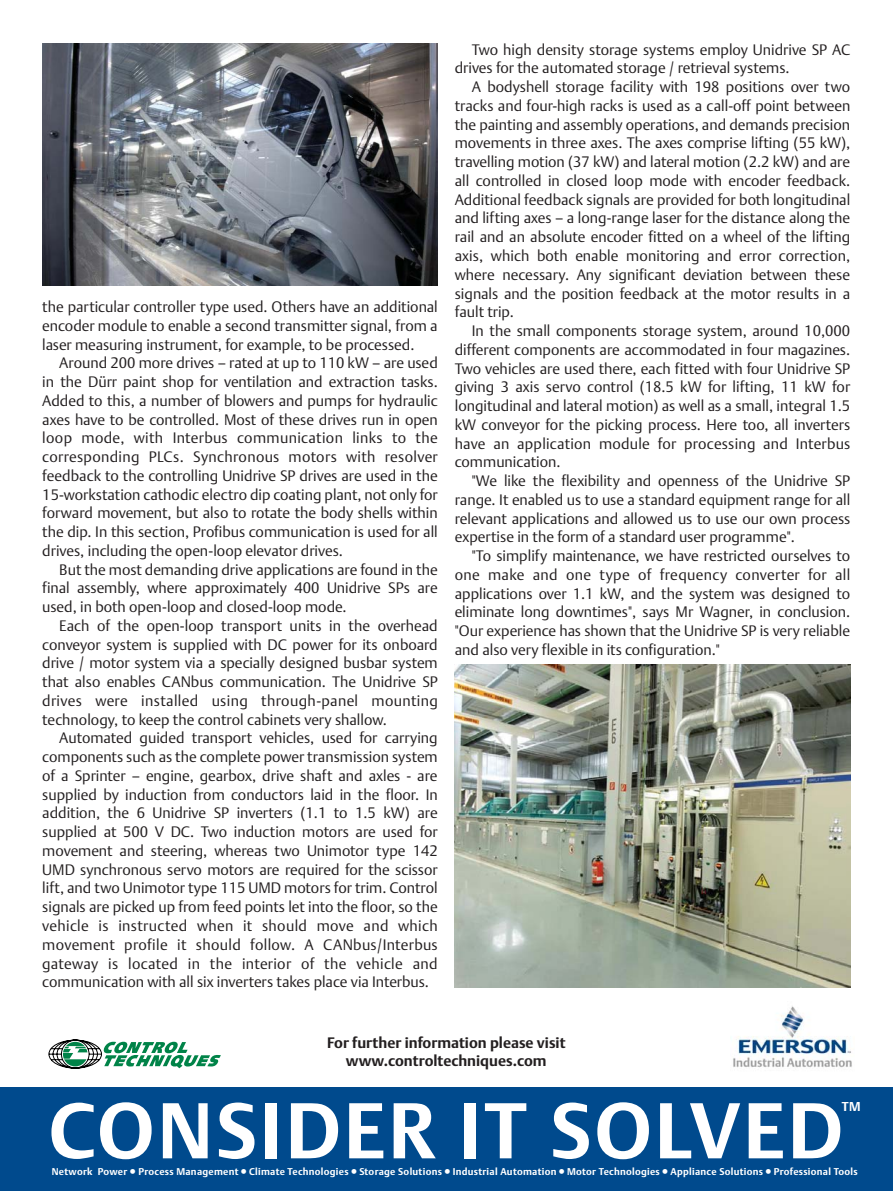
<style>
.page{position:relative;width:893px;height:1191px;background:#fff}
.page>*{position:absolute;margin:0;border:0;box-sizing:border-box;transform-origin:0 0}
.t1{font:700 78px "DTL Argo T";letter-spacing:.045em;color:#fff}
.t2{font:15px/18.8px "DTL Argo T Light";color:#231f20;text-align:justify}
.t3{font:700 15px/18px "DTL Argo T";color:#231f20;text-align:center}
.t4{font:700 12.75px "DTL Argo T";color:#fff}
.t5{font:700 9.75px "DTL Argo T";letter-spacing:.03em;color:#fff}
</style>
<div class="page">
<svg style="left:48px;top:1039px;width:173px;height:30px"></svg>
<img style="left:733px;top:1006px;width:119px;height:62px">
<div style="left:0;top:1087px;width:893px;height:103px;background:#004a8d"></div>
<img style="left:42px;top:43px;width:396px;height:242px">
<img style="left:455px;top:664px;width:395px;height:323px">
<p class="t2" style="left:42px;top:299px;width:397px">the particular controller type used. Others have an additional encoder module to enable a second transmitter signal, from a laser measuring instrument, for example, to be processed.</p>
<p class="t2" style="left:42px;top:355px;width:397px;text-indent:17px">Around 200 more drives – rated at up to 110 kW – are used in the Dürr paint shop for ventilation and extraction tasks.<br>Added to this, a number of blowers and pumps for hydraulic axes have to be controlled. Most of these drives run in open loop mode, with Interbus communication links to the corresponding PLCs. Synchronous motors with resolver feedback to the controlling Unidrive SP drives are used in the 15-workstation cathodic electro dip coating plant, not only for forward movement, but also to rotate the body shells within the dip. In this section, Profibus communication is used for all drives, including the open-loop elevator drives.</p>
<p class="t2" style="left:42px;top:561px;width:397px;text-indent:17px">But the most demanding drive applications are found in the final assembly, where approximately 400 Unidrive SPs are used, in both open-loop and closed-loop mode.</p>
<p class="t2" style="left:42px;top:618px;width:397px;text-indent:17px">Each of the open-loop transport units in the overhead conveyor system is supplied with DC power for its onboard drive / motor system via a specially designed busbar system that also enables CANbus communication. The Unidrive SP drives were installed using through-panel mounting technology, to keep the control cabinets very shallow.</p>
<p class="t2" style="left:42px;top:730px;width:397px;text-indent:17px">Automated guided transport vehicles, used for carrying components such as the complete power transmission system of a Sprinter – engine, gearbox, drive shaft and axles - are supplied by induction from conductors laid in the floor. In addition, the 6 Unidrive SP inverters (1.1 to 1.5 kW) are supplied at 500 V DC. Two induction motors are used for movement and steering, whereas two Unimotor type 142<br>UMD synchronous servo motors are required for the scissor lift, and two Unimotor type 115 UMD motors for trim. Control signals are picked up from feed points let into the floor, so the vehicle is instructed when it should move and which movement profile it should follow. A CANbus/Interbus gateway is located in the interior of the vehicle and communication with all six inverters takes place via Interbus.</p>
<p class="t2" style="left:455px;top:42px;width:397px;text-indent:17px">Two high density storage systems employ Unidrive SP AC drives for the automated storage / retrieval systems.</p>
<p class="t2" style="left:455px;top:79px;width:397px;text-indent:17px">A bodyshell storage facility with 198 positions over two tracks and four-high racks is used as a call-off point between the painting and assembly operations, and demands precision movements in three axes. The axes comprise lifting (55 kW), travelling motion (37 kW) and lateral motion (2.2 kW) and are all controlled in closed loop mode with encoder feedback.<br>Additional feedback signals are provided for both longitudinal and lifting axes – a long-range laser for the distance along the rail and an absolute encoder fitted on a wheel of the lifting axis, which both enable monitoring and error correction, where necessary. Any significant deviation between these signals and the position feedback at the motor results in a fault trip.</p>
<p class="t2" style="left:455px;top:323px;width:397px;text-indent:17px">In the small components storage system, around 10,000 different components are accommodated in four magazines.<br>Two vehicles are used there, each fitted with four Unidrive SP giving 3 axis servo control (18.5 kW for lifting, 11 kW for longitudinal and lateral motion) as well as a small, integral 1.5 kW conveyor for the picking process. Here too, all inverters have an application module for processing and Interbus communication.</p>
<p class="t2" style="left:455px;top:473px;width:397px;text-indent:17px">"We like the flexibility and openness of the Unidrive SP range. It enabled us to use a standard equipment range for all relevant applications and allowed us to use our own process expertise in the form of a standard user programme".</p>
<p class="t2" style="left:455px;top:548px;width:397px;text-indent:17px">"To simplify maintenance, we have restricted ourselves to one make and one type of frequency converter for all applications over 1.1 kW, and the system was designed to eliminate long downtimes", says Mr Wagner, in conclusion. "Our experience has shown that the Unidrive SP is very reliable and also very flexible in its configuration."</p>
<p class="t3" style="left:327px;top:1035px;width:240px">For further information please visit www.controltechniques.com</p>
<h1 class="t1" style="left:49px;top:1101px;width:795px">CONSIDER IT SOLVED</h1>
<p class="t4" style="left:842px;top:1101px;width:20px">TM</p>
<p class="t5" style="left:52px;top:1167px;width:808px">Network Power ● Process Management ● Climate Technologies ● Storage Solutions ● Industrial Automation ● Motor Technologies ● Appliance Solutions ● Professional Tools</p>
</div>
